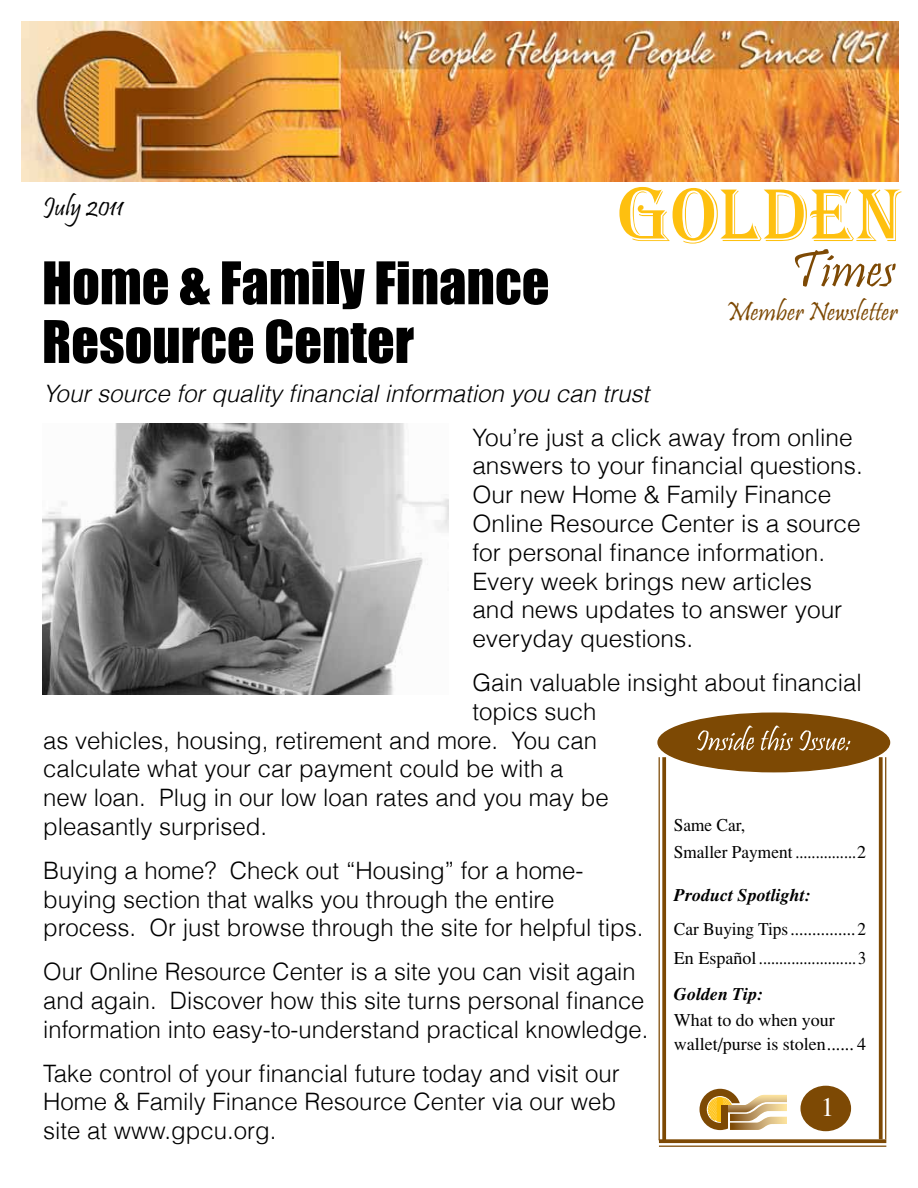
<style>
.page{position:relative;width:918px;height:1188px;background:#fff}
.page>*{position:absolute;margin:0;border:0;box-sizing:border-box;transform-origin:0 0}
.t1{font:90px "Tangiers Normal";color:#fec00f}
.t2{font:54.3px/58.7px "Impact";color:#000}
.t3{font:54px "Pristina";color:#7d4904}
.t4{font:27px "Pristina";color:#7d4904}
.t5{font:27px "Pristina";color:#000}
.t6{font:27px "Times";color:#fff}
.t7{font:300 24px/28.8px "Helvetica";color:#000}
.t8{font:italic 300 24px "Helvetica";color:#000}
.t9{font:18px/27px "Times";color:#000;scale:.96 1}
.t10{font:18px/24px "Times";color:#000}
.t11{font:italic 700 18px "Times";color:#000}
</style>
<div class="page">
<div style="left:801px;top:1086px;width:49px;height:44px;background:#7d4904;border-radius:50%"></div>
<div style="left:800px;top:1086px;width:51px;height:45px;border:2px solid #7d4904;border-radius:50%"></div>
<div style="left:658px;top:713px;width:232px;height:59px;background:#7d4904;border-radius:50%"></div>
<div style="left:657px;top:713px;width:233px;height:59px;border:2px solid #7d4904;border-radius:50%"></div>
<hr style="left:659px;top:757px;width:1px;height:383px;background:#7d4904">
<svg style="left:662px;top:757px;width:4px;height:382px;background:#875718"></svg>
<svg style="left:879px;top:757px;width:4px;height:382px;background:#8a5b1d"></svg>
<hr style="left:885px;top:757px;width:1px;height:382px;background:#7d4904">
<svg style="left:659px;top:1139px;width:227px;height:4px"></svg>
<hr style="left:659px;top:1146px;width:227px;height:1px;background:#7d4904">
<img style="left:21px;top:22px;width:878px;height:159px">
<svg style="left:700px;top:1089px;width:87px;height:41px"></svg>
<div style="left:722px;top:1105px;width:6px;height:23px;background:#7d4904"></div>
<svg style="left:697px;top:725px;width:153px;height:26px"></svg>
<img style="left:42px;top:423px;width:407px;height:271px">
<p class="t5" style="left:43px;top:192px;width:82px">July 2011</p>
<h2 class="t2" style="left:42px;top:252px;width:509px">Home &amp; Family Finance<br>Resource Center</h2>
<h1 class="t1" style="left:619px;top:169px;width:286px">Golden</h1>
<h3 class="t3" style="left:791px;top:239px;width:106px">Times</h3>
<p class="t4" style="left:725px;top:297px;width:174px">Member Newsletter</p>
<p class="t8" style="left:43px;top:378px;width:608px">Your source for quality financial information you can trust</p>
<p class="t7" style="left:472px;top:422px;width:392px">You’re just a click away from online answers to your financial questions.<br>Our new Home &amp; Family Finance<br>Online Resource Center is a source for personal finance information.<br>Every week brings new articles<br>and news updates to answer your everyday questions.</p>
<p class="t7" style="left:472px;top:668px;width:391px">Gain valuable insight about financial</p>
<p class="t7" style="left:472px;top:697px;width:126px">topics such</p>
<p class="t7" style="left:43px;top:725px;width:556px">as vehicles, housing, retirement and more. You can</p>
<p class="t7" style="left:43px;top:754px;width:522px">calculate what your car payment could be with a</p>
<p class="t7" style="left:43px;top:783px;width:567px">new loan. Plug in our low loan rates and you may be</p>
<p class="t7" style="left:43px;top:812px;width:226px">pleasantly surprised.</p>
<p class="t7" style="left:43px;top:856px;width:602px">Buying a home? Check out “Housing” for a home&shy;buying section that walks you through the entire process. Or just browse through the site for helpful tips.</p>
<p class="t7" style="left:43px;top:957px;width:607px">Our Online Resource Center is a site you can visit again and again. Discover how this site turns personal finance information into easy-to-understand practical knowledge.</p>
<p class="t7" style="left:43px;top:1058px;width:578px">Take control of your financial future today and visit our<br>Home &amp; Family Finance Resource Center via our web site at www.gpcu.org.</p>
<p class="t9" style="left:674px;top:812px;width:202px">Same Car,<br>Smaller Payment ...............2</p>
<p class="t11" style="left:674px;top:885px;width:138px">Product Spotlight:</p>
<p class="t9" style="left:674px;top:915px;width:202px;line-height:28.5px">Car Buying Tips............... 2<br>En Español ........................3</p>
<p class="t11" style="left:674px;top:984px;width:90px">Golden Tip:</p>
<p class="t10" style="left:674px;top:1008px;width:194px">What to do when your wallet/purse is stolen...... 4</p>
<p class="t6" style="left:821px;top:1092px;width:15px">1</p>
</div>
